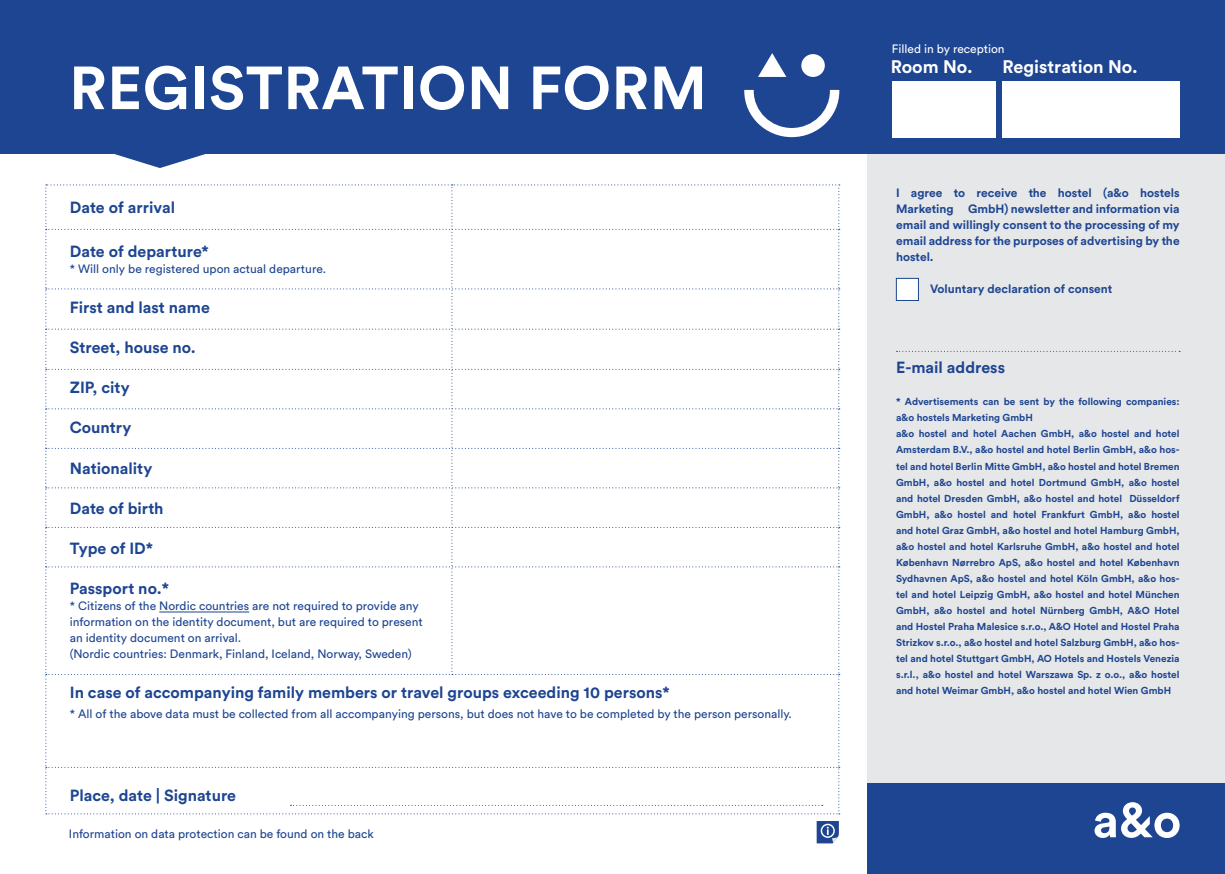
<style>
.page{position:relative;width:1225px;height:874px;background:#fff}
.page>*{position:absolute;margin:0;border:0;box-sizing:border-box;transform-origin:0 0}
.t1{font:700 60px "Circular Pro";letter-spacing:.01em;color:#fff}
.t2{font:700 18px "Circular Pro";color:#fff}
.t3{font:700 16px "Circular Pro";color:#1d4591}
.t4{font:12px "Circular Pro";color:#1d4591}
.t5{font:700 12px/16px "Circular Pro";color:#1d4591;text-align:justify}
.t6{font:12px "Circular Pro";color:#fff}
.t7{font:700 10px/16px "Circular Pro";color:#1d4591}
</style>
<div class="page">
<div style="left:867px;top:17px;width:358px;height:839px;background:#e6e7e9"></div>
<div style="left:0;top:0;width:1225px;height:153px;background:#1d4591"></div>
<div style="left:867px;top:782px;width:358px;height:91px;background:#1d4591"></div>
<div style="left:896px;top:278px;width:22px;height:22px;background:#fff;border:1px solid #1d4591"></div>
<svg style="left:1094px;top:802px;width:85px;height:35px"></svg>
<div style="left:892px;top:81px;width:103px;height:56px;background:#fff"></div>
<div style="left:1002px;top:81px;width:177px;height:56px;background:#fff"></div>
<svg style="left:45px;top:153px;width:229px;height:15px"></svg>
<svg style="left:896px;top:350px;width:284px;height:1px"></svg>
<svg style="left:758px;top:53px;width:28px;height:24px"></svg>
<div style="left:801px;top:54px;width:24px;height:23px;background:#fff;border-radius:50%"></div>
<svg style="left:744px;top:90px;width:95px;height:47px"></svg>
<svg style="left:816px;top:821px;width:23px;height:22px"></svg>
<svg style="left:45px;top:184px;width:795px;height:630px"></svg>
<p class="t1" style="left:69px;top:47px;width:639px">REGISTRATION FORM</p>
<p class="t3" style="left:70px;top:196px;width:107px">Date of arrival</p>
<p class="t3" style="left:70px;top:240px;width:141px">Date of departure*</p>
<p class="t4" style="left:70px;top:261px;width:258px">* Will only be registered upon actual departure.</p>
<p class="t3" style="left:70px;top:296px;width:141px">First and last name</p>
<p class="t3" style="left:70px;top:336px;width:128px">Street, house no.</p>
<p class="t3" style="left:70px;top:376px;width:61px">ZIP, city</p>
<p class="t3" style="left:70px;top:416px;width:63px">Country</p>
<p class="t3" style="left:70px;top:456px;width:84px">Nationality</p>
<p class="t3" style="left:70px;top:496px;width:95px">Date of birth</p>
<p class="t3" style="left:70px;top:536px;width:85px">Type of ID*</p>
<p class="t3" style="left:70px;top:576px;width:101px">Passport no.*</p>
<p class="t4" style="left:70px;top:597px;width:350px">* Citizens of the Nordic countries are not required to provide any</p>
<p class="t4" style="left:70px;top:613px;width:354px">information on the identity document, but are required to present</p>
<p class="t4" style="left:70px;top:629px;width:173px">an identity document on arrival.</p>
<p class="t4" style="left:70px;top:645px;width:343px">(Nordic countries: Denmark, Finland, Iceland, Norway, Sweden)</p>
<p class="t3" style="left:70px;top:680px;width:601px">In case of accompanying family members or travel groups exceeding 10 persons*</p>
<p class="t4" style="left:70px;top:705px;width:723px">* All of the above data must be collected from all accompanying persons, but does not have to be completed by the person personally.</p>
<p class="t3" style="left:70px;top:784px;width:168px">Place, date | Signature</p>
<p class="t4" style="left:69px;top:825px;width:306px">Information on data protection can be found on the back</p>
<p class="t6" style="left:892px;top:41px;width:114px">Filled in by reception</p>
<p class="t2" style="left:890px;top:54px;width:83px">Room No.</p>
<p class="t2" style="left:1002px;top:54px;width:137px">Registration No.</p>
<p class="t5" style="left:896px;top:184px;width:285px">I agree to receive the hostel (a&amp;o hostels Marketing GmbH) newsletter and information via email and willingly consent to the processing of my email address for the purposes of advertising by the hostel.</p>
<p class="t5" style="left:930px;top:280px;width:184px">Voluntary declaration of consent</p>
<p class="t3" style="left:896px;top:356px;width:110px">E-mail address</p>
<p class="t7" style="left:896px;top:393px;width:285px">* Advertisements can be sent by the following companies: a&amp;o hostels Marketing GmbH</p>
<p class="t7" style="left:896px;top:425px;width:285px;text-align:justify">a&amp;o hostel and hotel Aachen GmbH, a&amp;o hostel and hotel Amsterdam B.V., a&amp;o hostel and hotel Berlin GmbH, a&amp;o hos&shy;tel and hotel Berlin Mitte GmbH, a&amp;o hostel and hotel Bremen GmbH, a&amp;o hostel and hotel Dortmund GmbH, a&amp;o hostel and hotel Dresden GmbH, a&amp;o hostel and hotel Düsseldorf GmbH, a&amp;o hostel and hotel Frankfurt GmbH, a&amp;o hostel and hotel Graz GmbH, a&amp;o hostel and hotel Hamburg GmbH, a&amp;o hostel and hotel Karlsruhe GmbH, a&amp;o hostel and hotel København Nørrebro ApS, a&amp;o hostel and hotel København Sydhavnen ApS, a&amp;o hostel and hotel Köln GmbH, a&amp;o hos&shy;tel and hotel Leipzig GmbH, a&amp;o hostel and hotel München GmbH, a&amp;o hostel and hotel Nürnberg GmbH, A&amp;O Hotel and Hostel Praha Malesice s.r.o., A&amp;O Hotel and Hostel Praha Strizkov s.r.o., a&amp;o hostel and hotel Salzburg GmbH, a&amp;o hos&shy;tel and hotel Stuttgart GmbH, AO Hotels and Hostels Venezia s.r.l., a&amp;o hostel and hotel Warszawa Sp. z o.o., a&amp;o hostel and hotel Weimar GmbH, a&amp;o hostel and hotel Wien GmbH</p>
</div>
